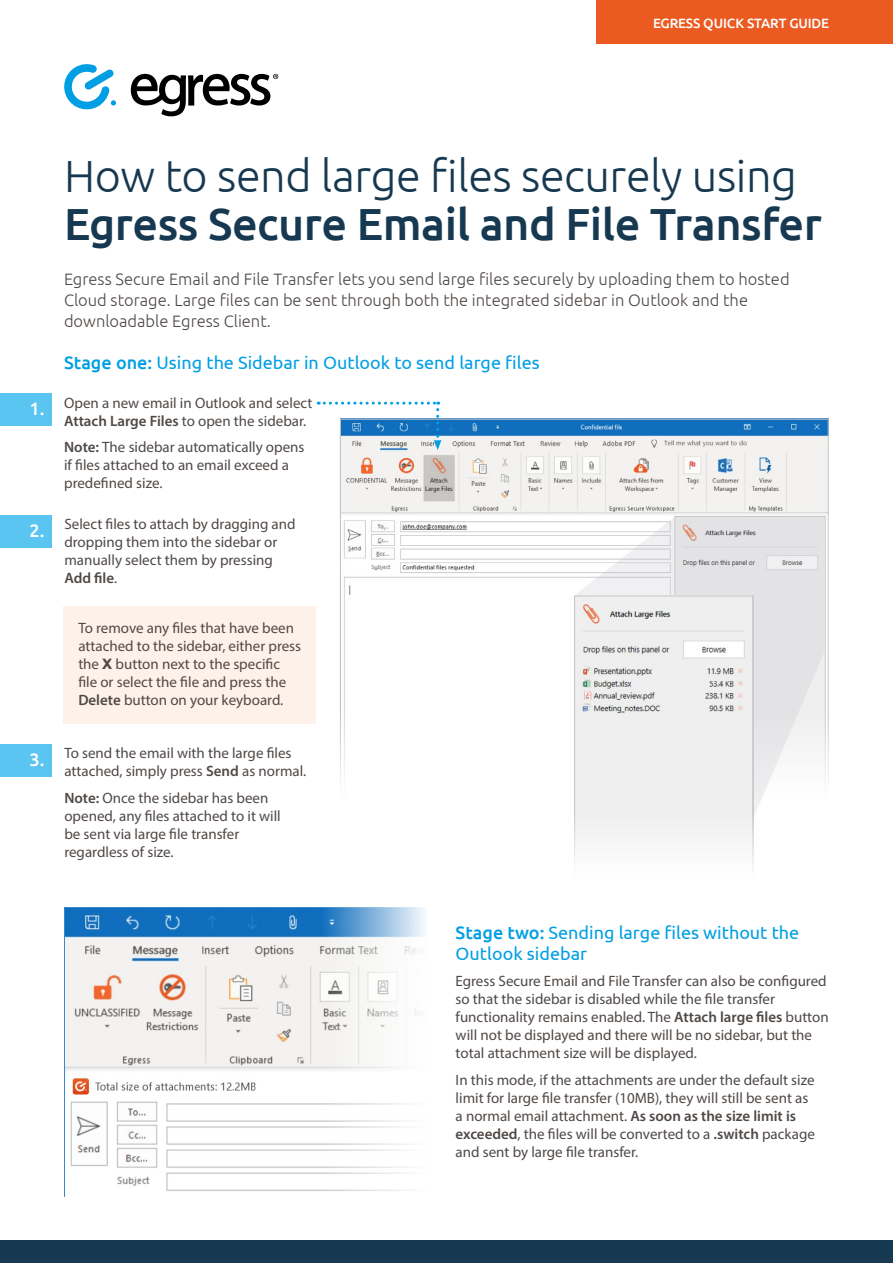
<style>
.page{position:relative;width:893px;height:1263px;background:#fff}
.page>*{position:absolute;margin:0;border:0;box-sizing:border-box;transform-origin:0 0}
.t1{font:300 45px "Ubuntu";letter-spacing:-.01em;color:#163850}
.t2{font:500 45px "Ubuntu";letter-spacing:-.01em;color:#163850}
.t3{font:18px/21px "Ubuntu";color:#009fe3}
.t4{font:500 18px "Ubuntu";color:#fff}
.t5{font:300 16.5px/21px "Ubuntu";color:#4f4946}
.t6{font:15px/18px "Myriad Pro";color:#4f4946}
.t7{font:500 13.5px "Ubuntu";letter-spacing:-.01em;color:#fff}
.s1{font-weight:500}
.s2{font-weight:600}
.s3{font-family:"Ubuntu";font-weight:700}
</style>
<div class="page">
<div style="left:0;top:1240px;width:893px;height:23px;background:#163850"></div>
<div style="left:0;top:393px;width:51px;height:33px;background:#5bc5f2"></div>
<div style="left:0;top:515px;width:51px;height:33px;background:#5bc5f2"></div>
<div style="left:0;top:744px;width:51px;height:32px;background:#5bc5f2"></div>
<div style="left:64px;top:606px;width:252px;height:118px;background:#fef1e9"></div>
<img style="left:64px;top:907px;width:361px;height:289px">
<img style="left:342px;top:421px;width:485px;height:359px">
<svg style="left:574px;top:516px;width:250px;height:302px;fill:#e3e3e5"></svg>
<img style="left:576px;top:597px;width:175px;height:240px">
<div style="left:574px;top:595px;width:179px;height:289px;border:1px solid #c6c6c6"></div>
<svg style="left:318px;top:402px;width:123px;height:48px"></svg>
<div style="left:597px;top:0;width:296px;height:43px;background:#eb5b21"></div>
<svg style="left:131px;top:74px;width:147px;height:42px"></svg>
<svg style="left:64px;top:64px;width:52px;height:46px"></svg>
<p class="t7" style="left:653px;top:15px;width:178px">EGRESS QUICK START GUIDE</p>
<p class="t4" style="left:29px;top:398px;width:17px">1.</p>
<p class="t4" style="left:29px;top:519px;width:17px">2.</p>
<p class="t4" style="left:29px;top:748px;width:17px">3.</p>
<h1 class="t1" style="left:64px;top:149px;width:735px">How to send large files securely using</h1>
<h1 class="t2" style="left:64px;top:196px;width:759px">Egress Secure Email and File Transfer</h1>
<p class="t5" style="left:64px;top:268px;width:727px">Egress Secure Email and File Transfer lets you send large files securely by uploading them to hosted<br>Cloud storage. Large files can be sent through both the integrated sidebar in Outlook and the downloadable Egress Client.</p>
<p class="t3" style="left:64px;top:351px;width:477px"><span class="s1">Stage one:</span> Using the Sidebar in Outlook to send large files</p>
<p class="t6" style="left:64px;top:393px;width:250px">Open a new email in Outlook and select<br><span class="s2">Attach Large Files</span> to open the sidebar.</p>
<p class="t6" style="left:64px;top:438px;width:242px"><span class="s2">Note:</span> The sidebar automatically opens if files attached to an email exceed a predefined size.</p>
<p class="t6" style="left:64px;top:515px;width:233px">Select files to attach by dragging and dropping them into the sidebar or manually select them by pressing<br><span class="s2">Add file</span>.</p>
<p class="t6" style="left:78px;top:619px;width:224px">To remove any files that have been attached to the sidebar, either press the <span class="s3">X</span> button next to the specific file or select the file and press the <span class="s2">Delete</span> button on your keyboard.</p>
<p class="t6" style="left:64px;top:744px;width:243px">To send the email with the large files attached, simply press <span class="s2">Send</span> as normal.</p>
<p class="t6" style="left:64px;top:788px;width:218px"><span class="s2">Note:</span> Once the sidebar has been opened, any files attached to it will be sent via large file transfer regardless of size.</p>
<p class="t3" style="left:456px;top:921px;width:345px"><span class="s1">Stage two:</span> Sending large files without the<br>Outlook sidebar</p>
<p class="t6" style="left:456px;top:972px;width:375px">Egress Secure Email and File Transfer can also be configured so that the sidebar is disabled while the file transfer functionality remains enabled. The <span class="s2">Attach large files</span> button will not be displayed and there will be no sidebar, but the total attachment size will be displayed.</p>
<p class="t6" style="left:456px;top:1070px;width:361px">In this mode, if the attachments are under the default size limit for large file transfer (10MB), they will still be sent as a normal email attachment. <span class="s2">As soon as the size limit is exceeded</span>, the files will be converted to a <span class="s2">.switch</span> package and sent by large file transfer.</p>
</div>
